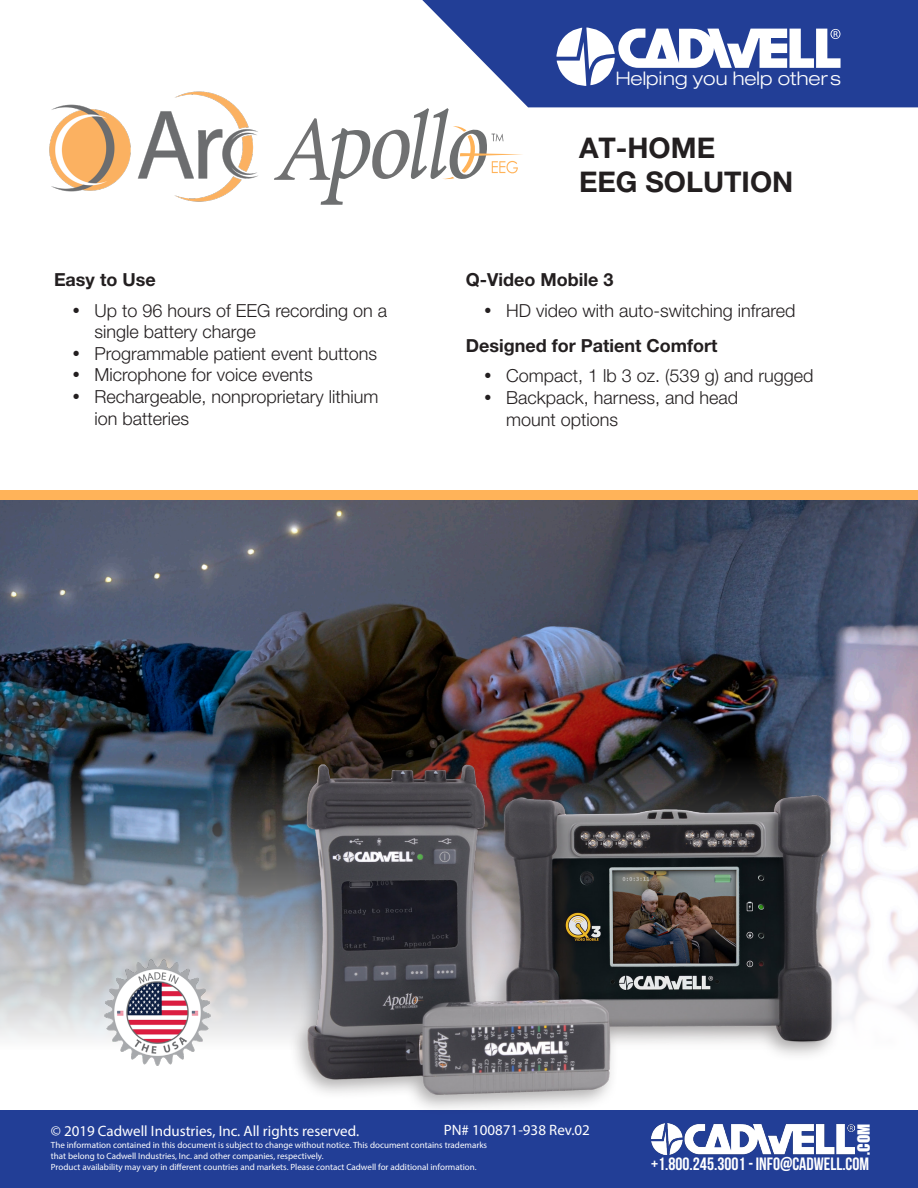
<style>
.page{position:relative;width:918px;height:1188px;background:#fff}
.page>*{position:absolute;margin:0;border:0;box-sizing:border-box;transform-origin:0 0}
.t1{font:700 28.5px/34.2px "Helvetica Neue LT Pro";color:#231f20}
.t2{font:300 expanded 18.75px "Helvetica Neue LT Pro";color:#fff}
.t3{font:300 18px/21.6px "Helvetica Neue LT Pro";color:#231f20}
.Bullet_Header{font:700 18px "Helvetica Neue LT Pro";color:#231f20}
.t4{font:17.85px "Bebas Neue";color:#fff}
.t5{font:15.45px "Impact";color:#fff}
.t6{font:15px "Myriad Pro";color:#fff}
.t7{font:9px/10.8px "Myriad Pro";color:#fff}
</style>
<div class="page">
<img style="left:0;top:500px;width:918px;height:539px">
<svg style="left:274px;top:108px;width:249px;height:97px"></svg>
<img style="left:49px;top:92px;width:209px;height:110px">
<div style="left:0;top:1111px;width:918px;height:77px;background:#223e96"></div>
<img style="left:651px;top:1123px;width:203px;height:32px">
<img style="left:104px;top:958px;width:107px;height:108px">
<svg style="left:422px;top:0;width:496px;height:107px;fill:#223e96"></svg>
<svg style="left:556px;top:28px;width:285px;height:59px"></svg>
<img style="left:289px;top:759px;width:551px;height:352px">
<div style="left:0;top:490px;width:918px;height:10px;background:#ffb359"></div>
<h2 class="t2" style="left:616px;top:68px;width:227px">Helping you help other s</h2>
<p class="Bullet_Header" style="left:54px;top:269px;width:103px">Easy to Use</p>
<p class="t3" style="left:94px;top:299px;width:294px">Up to 96 hours of EEG recording on a single battery charge</p>
<p class="t3" style="left:94px;top:342px;width:284px">Programmable patient event buttons</p>
<p class="t3" style="left:94px;top:364px;width:220px">Microphone for voice events</p>
<p class="t3" style="left:94px;top:385px;width:286px">Rechargeable, nonproprietary lithium ion batteries</p>
<p class="t1" style="left:579px;top:130px;width:216px">AT-HOME<br>EEG SOLUTION</p>
<p class="Bullet_Header" style="left:466px;top:269px;width:149px">Q-Video Mobile 3</p>
<p class="t3" style="left:506px;top:299px;width:291px">HD video with auto-switching infrared</p>
<p class="Bullet_Header" style="left:466px;top:334px;width:253px">Designed for Patient Comfort</p>
<p class="t3" style="left:506px;top:365px;width:309px">Compact, 1 lb 3 oz. (539 g) and rugged</p>
<p class="t3" style="left:506px;top:386px;width:234px">Backpack, harness, and head mount options</p>
<p class="t6" style="left:444px;top:1120px;width:148px">PN# 100871-938 Rev.02</p>
<p class="t5" style="left:852px;top:1155px;width:32px;rotate:-90deg">.COM</p>
<p class="t4" style="left:651px;top:1154px;width:220px">+1.800.245.3001 - INFO@CADWELL.COM</p>
<p class="t6" style="left:51px;top:1121px;width:310px">© 2019 Cadwell Industries, Inc. All rights reserved.</p>
<p class="t7" style="left:51px;top:1139px;width:438px">The information contained in this document is subject to change without notice. This document contains trademarks that belong to Cadwell Industries, Inc. and other companies, respectively.</p>
<p class="t7" style="left:51px;top:1161px;width:427px">Product availability may vary in different countries and markets. Please contact Cadwell for additional information.</p>
</div>
